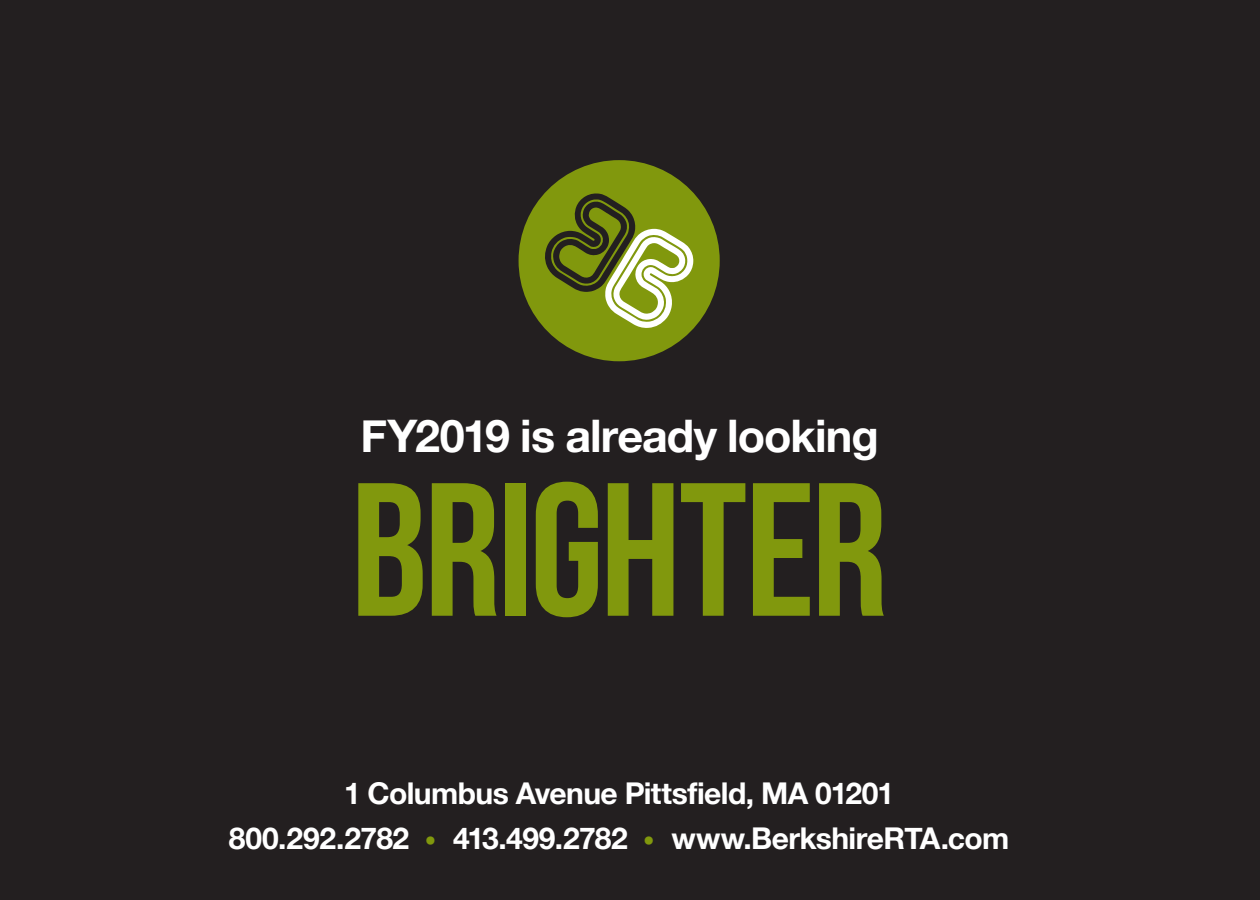
<style>
.page{position:relative;width:1260px;height:900px;background:#231f20}
.page>*{position:absolute;margin:0;border:0;box-sizing:border-box;transform-origin:0 0}
.t1{font:700 189.5px "Bebas Neue";letter-spacing:-.02em;color:#81980d}
.t2{font:700 45px "Helvetica Neue";letter-spacing:-.02em;color:#fff}
.t3{font:700 30px/45px "Helvetica Neue";letter-spacing:-.02em;color:#fff;text-align:center}
.s1{font-size:37.5px;color:#81980d}
</style>
<div class="page">
<div style="left:519px;top:160px;width:201px;height:201px;background:#81980d;border-radius:50%"></div>
<svg style="left:544px;top:193px;width:150px;height:135px"></svg>
<h2 class="t2" style="left:361px;top:401px;width:520px">FY2019 is already looking</h2>
<h1 class="t1" style="left:351px;top:446px;width:538px">BRIGHTER</h1>
<p class="t3" style="left:229px;top:772px;width:782px">1 Columbus Avenue Pittsfield, MA 01201<br>800.292.2782 <span class="s1">•</span> 413.499.2782 <span class="s1">•</span> www.BerkshireRTA.com</p>
</div>
